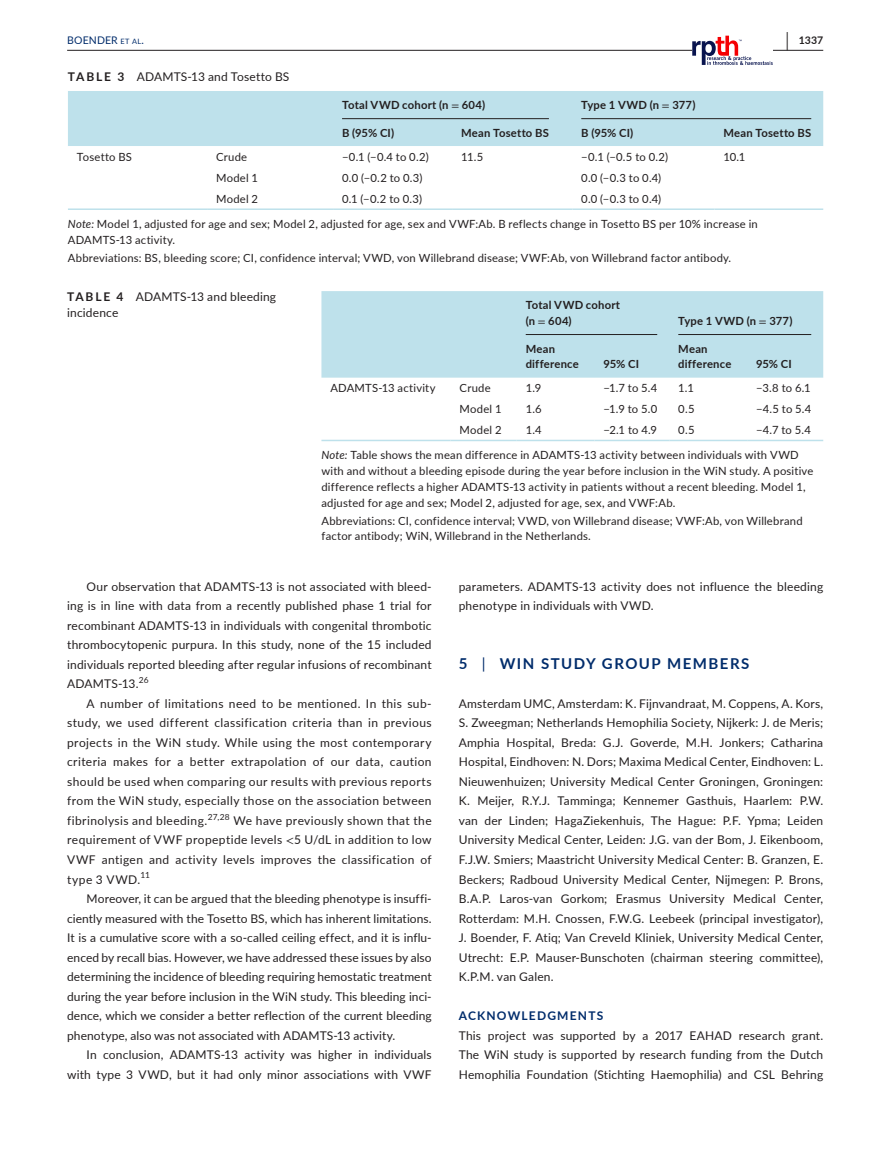
<style>
.page{position:relative;width:893px;height:1174px;background:#fff}
.page>*{position:absolute;margin:0;border:0;box-sizing:border-box;transform-origin:0 0}
.t1{font:700 19.5px "Lato";color:#231f20;scale:.48 1}
.t2{font:700 15px "Lato";letter-spacing:.1em;color:#002c6b}
.t3{font:12px/19.5px "Lato";letter-spacing:.015em;color:#231f20;text-align:justify}
.t4{font:700 12px "Lato";letter-spacing:.1em;color:#002c6b}
.t5{font:11.25px/15.8px "Lato";letter-spacing:.02em;color:#231f20}
.t6{font:700 11.25px/15.8px "Lato";letter-spacing:.02em;color:#231f20}
.t7{font:10.5px "Lato";letter-spacing:.02em;color:#002c6b}
.t8{font:700 10.5px "Lato";color:#231f20}
.t9{font:8.4px "Lato";color:#231f20}
.s1{font-size:7.35px}
.s2{font-weight:700}
.s3{font-family:"STIX";font-weight:400}
.s4{font-style:italic}
.s5{font-family:"STIX"}
.s6{font-weight:400}
</style>
<div class="page">
<hr style="left:67px;top:50px;width:756px;height:1px;background:#231f20">
<svg style="left:692px;top:36px;width:81px;height:29px"></svg>
<div style="left:68px;top:91px;width:755px;height:55px;background:#bee1eb"></div>
<hr style="left:68px;top:208px;width:139px;height:2px;background:#bee1eb">
<hr style="left:207px;top:208px;width:126px;height:2px;background:#bee1eb">
<hr style="left:333px;top:208px;width:119px;height:2px;background:#bee1eb">
<hr style="left:452px;top:208px;width:120px;height:2px;background:#bee1eb">
<hr style="left:572px;top:208px;width:142px;height:2px;background:#bee1eb">
<hr style="left:714px;top:208px;width:109px;height:2px;background:#bee1eb">
<hr style="left:342px;top:118px;width:207px;height:1px;background:#231f20">
<hr style="left:581px;top:118px;width:230px;height:1px;background:#231f20">
<div style="left:321px;top:291px;width:502px;height:87px;background:#bee1eb"></div>
<hr style="left:321px;top:440px;width:130px;height:1px;background:#bee1eb">
<hr style="left:451px;top:440px;width:66px;height:1px;background:#bee1eb">
<hr style="left:517px;top:440px;width:77px;height:1px;background:#bee1eb">
<hr style="left:594px;top:440px;width:75px;height:1px;background:#bee1eb">
<hr style="left:669px;top:440px;width:78px;height:1px;background:#bee1eb">
<hr style="left:747px;top:440px;width:76px;height:1px;background:#bee1eb">
<hr style="left:526px;top:334px;width:131px;height:1px;background:#231f20">
<hr style="left:678px;top:334px;width:133px;height:1px;background:#231f20">
<h1 class="t1" style="left:786px;top:25px;width:7px">|</h1>
<p class="t7" style="left:67px;top:33px;width:78px">BOENDER <span class="s1">et al</span>.</p>
<p class="t8" style="left:799px;top:33px;width:26px">1337</p>
<p class="t3" style="left:68px;top:67px;width:223px"><span class="s2">TABLE 3</span> ADAMTS-13 and Tosetto BS</p>
<p class="t6" style="left:342px;top:97px;width:145px">Total VWD cohort (n <span class="s3">=</span> 604)</p>
<p class="t6" style="left:581px;top:97px;width:116px">Type 1 VWD (n <span class="s3">=</span> 377)</p>
<p class="t6" style="left:342px;top:124px;width:54px">B (95% CI)</p>
<p class="t6" style="left:461px;top:124px;width:89px">Mean Tosetto BS</p>
<p class="t6" style="left:581px;top:124px;width:54px">B (95% CI)</p>
<p class="t6" style="left:723px;top:124px;width:89px">Mean Tosetto BS</p>
<p class="t5" style="left:77px;top:149px;width:57px">Tosetto BS</p>
<p class="t5" style="left:216px;top:149px;width:33px">Crude</p>
<p class="t5" style="left:342px;top:149px;width:88px">−0.1 (−0.4 to 0.2)</p>
<p class="t5" style="left:461px;top:149px;width:24px">11.5</p>
<p class="t5" style="left:581px;top:149px;width:88px">−0.1 (−0.5 to 0.2)</p>
<p class="t5" style="left:723px;top:149px;width:24px">10.1</p>
<p class="t5" style="left:216px;top:170px;width:43px">Model 1</p>
<p class="t5" style="left:342px;top:170px;width:82px">0.0 (−0.2 to 0.3)</p>
<p class="t5" style="left:581px;top:170px;width:81px">0.0 (−0.3 to 0.4)</p>
<p class="t5" style="left:216px;top:191px;width:43px">Model 2</p>
<p class="t5" style="left:342px;top:191px;width:81px">0.1 (−0.2 to 0.3)</p>
<p class="t5" style="left:581px;top:191px;width:81px">0.0 (−0.3 to 0.4)</p>
<p class="t5" style="left:68px;top:215px;width:691px"><span class="s4">Note:</span> Model 1, adjusted for age and sex; Model 2, adjusted for age, sex and VWF:Ab. B reflects change in Tosetto BS per 10% increase in<br>ADAMTS-13 activity.</p>
<p class="t5" style="left:68px;top:249px;width:665px">Abbreviations: BS, bleeding score; CI, confidence interval; VWD, von Willebrand disease; VWF:Ab, von Willebrand factor antibody.</p>
<p class="t6" style="left:526px;top:297px;width:96px">Total VWD cohort (n <span class="s3">=</span> 604)</p>
<p class="t3" style="left:67px;top:288px;width:211px;line-height:16.5px"><span class="s2">TABLE 4</span> ADAMTS-13 and bleeding incidence</p>
<p class="t6" style="left:678px;top:313px;width:116px">Type 1 VWD (n <span class="s3">=</span> 377)</p>
<p class="t6" style="left:526px;top:340px;width:55px">Mean difference</p>
<p class="t6" style="left:603px;top:356px;width:37px">95% CI</p>
<p class="t6" style="left:678px;top:340px;width:55px">Mean difference</p>
<p class="t6" style="left:756px;top:356px;width:37px">95% CI</p>
<p class="t5" style="left:330px;top:380px;width:107px">ADAMTS-13 activity</p>
<p class="t5" style="left:460px;top:380px;width:33px">Crude</p>
<p class="t5" style="left:526px;top:380px;width:17px">1.9</p>
<p class="t5" style="left:603px;top:380px;width:55px">−1.7 to 5.4</p>
<p class="t5" style="left:678px;top:380px;width:17px">1.1</p>
<p class="t5" style="left:756px;top:380px;width:56px">−3.8 to 6.1</p>
<p class="t5" style="left:460px;top:401px;width:43px">Model 1</p>
<p class="t5" style="left:526px;top:401px;width:18px">1.6</p>
<p class="t5" style="left:603px;top:401px;width:55px">−1.9 to 5.0</p>
<p class="t5" style="left:678px;top:401px;width:18px">0.5</p>
<p class="t5" style="left:756px;top:401px;width:57px">−4.5 to 5.4</p>
<p class="t5" style="left:460px;top:422px;width:43px">Model 2</p>
<p class="t5" style="left:526px;top:422px;width:17px">1.4</p>
<p class="t5" style="left:603px;top:422px;width:55px">−2.1 to 4.9</p>
<p class="t5" style="left:678px;top:422px;width:18px">0.5</p>
<p class="t5" style="left:756px;top:422px;width:56px">−4.7 to 5.4</p>
<p class="t5" style="left:321px;top:447px;width:493px"><span class="s4">Note:</span> Table shows the mean difference in ADAMTS-13 activity between individuals with VWD with and without a bleeding episode during the year before inclusion in the WiN study. A positive difference reflects a higher ADAMTS-13 activity in patients without a recent bleeding. Model 1, adjusted for age and sex; Model 2, adjusted for age, sex, and VWF:Ab.</p>
<p class="t5" style="left:321px;top:512px;width:483px">Abbreviations: CI, confidence interval; VWD, von Willebrand disease; VWF:Ab, von Willebrand factor antibody; WiN, Willebrand in the Netherlands.</p>
<p class="t3" style="left:67px;top:576px;width:366px;text-indent:20px">Our observation that ADAMTS-13 is not associated with bleed&shy;ing is in line with data from a recently published phase 1 trial for recombinant ADAMTS-13 in individuals with congenital thrombotic thrombocytopenic purpura. In this study, none of the 15 included individuals reported bleeding after regular infusions of recombinant ADAMTS-13.</p>
<p class="t9" style="left:139px;top:674px;width:11px">26</p>
<p class="t3" style="left:67px;top:693px;width:366px;text-indent:20px">A number of limitations need to be mentioned. In this sub&shy;study, we used different classification criteria than in previous projects in the WiN study. While using the most contemporary criteria makes for a better extrapolation of our data, caution should be used when comparing our results with previous reports from the WiN study, especially those on the association between fibrinolysis and bleeding.<sup>27,28</sup> We have previously shown that the requirement of VWF propeptide levels <span class="s5">&lt;</span>5 U/dL in addition to low VWF antigen and activity levels improves the classification of type 3 VWD.<sup>11</sup></p>
<p class="t3" style="left:67px;top:888px;width:366px;text-indent:20px">Moreover, it can be argued that the bleeding phenotype is insuffi&shy;ciently measured with the Tosetto BS, which has inherent limitations.<br>It is a cumulative score with a so-called ceiling effect, and it is influ&shy;enced by recall bias. However, we have addressed these issues by also determining the incidence of bleeding requiring hemostatic treatment during the year before inclusion in the WiN study. This bleeding inci&shy;dence, which we consider a better reflection of the current bleeding phenotype, also was not associated with ADAMTS-13 activity.</p>
<p class="t3" style="left:67px;top:1044px;width:366px;text-align:right">In conclusion, ADAMTS-13 activity was higher in individuals with type 3 VWD, but it had only minor associations with VWF</p>
<p class="t3" style="left:459px;top:576px;width:366px">parameters. ADAMTS-13 activity does not influence the bleeding phenotype in individuals with VWD.</p>
<p class="t2" style="left:459px;top:652px;width:292px">5 <span class="s6">|</span> WIN STUDY GROUP MEMBERS</p>
<p class="t3" style="left:459px;top:693px;width:366px">Amsterdam UMC, Amsterdam: K. Fijnvandraat, M. Coppens, A. Kors, S. Zweegman; Netherlands Hemophilia Society, Nijkerk: J. de Meris; Amphia Hospital, Breda: G.J. Goverde, M.H. Jonkers; Catharina Hospital, Eindhoven: N. Dors; Maxima Medical Center, Eindhoven: L.<br>Nieuwenhuizen; University Medical Center Groningen, Groningen:<br>K. Meijer, R.Y.J. Tamminga; Kennemer Gasthuis, Haarlem: P.W. van der Linden; HagaZiekenhuis, The Hague: P.F. Ypma; Leiden University Medical Center, Leiden: J.G. van der Bom, J. Eikenboom, F.J.W. Smiers; Maastricht University Medical Center: B. Granzen, E.<br>Beckers; Radboud University Medical Center, Nijmegen: P. Brons, B.A.P. Laros-van Gorkom; Erasmus University Medical Center, Rotterdam: M.H. Cnossen, F.W.G. Leebeek (principal investigator), J. Boender, F. Atiq; Van Creveld Kliniek, University Medical Center, Utrecht: E.P. Mauser-Bunschoten (chairman steering committee), K.P.M. van Galen.</p>
<p class="t4" style="left:459px;top:1006px;width:146px">ACKNOWLEDGMENTS</p>
<p class="t3" style="left:459px;top:1025px;width:366px">This project was supported by a 2017 EAHAD research grant.<br>The WiN study is supported by research funding from the Dutch Hemophilia Foundation (Stichting Haemophilia) and CSL Behring</p>
</div>
